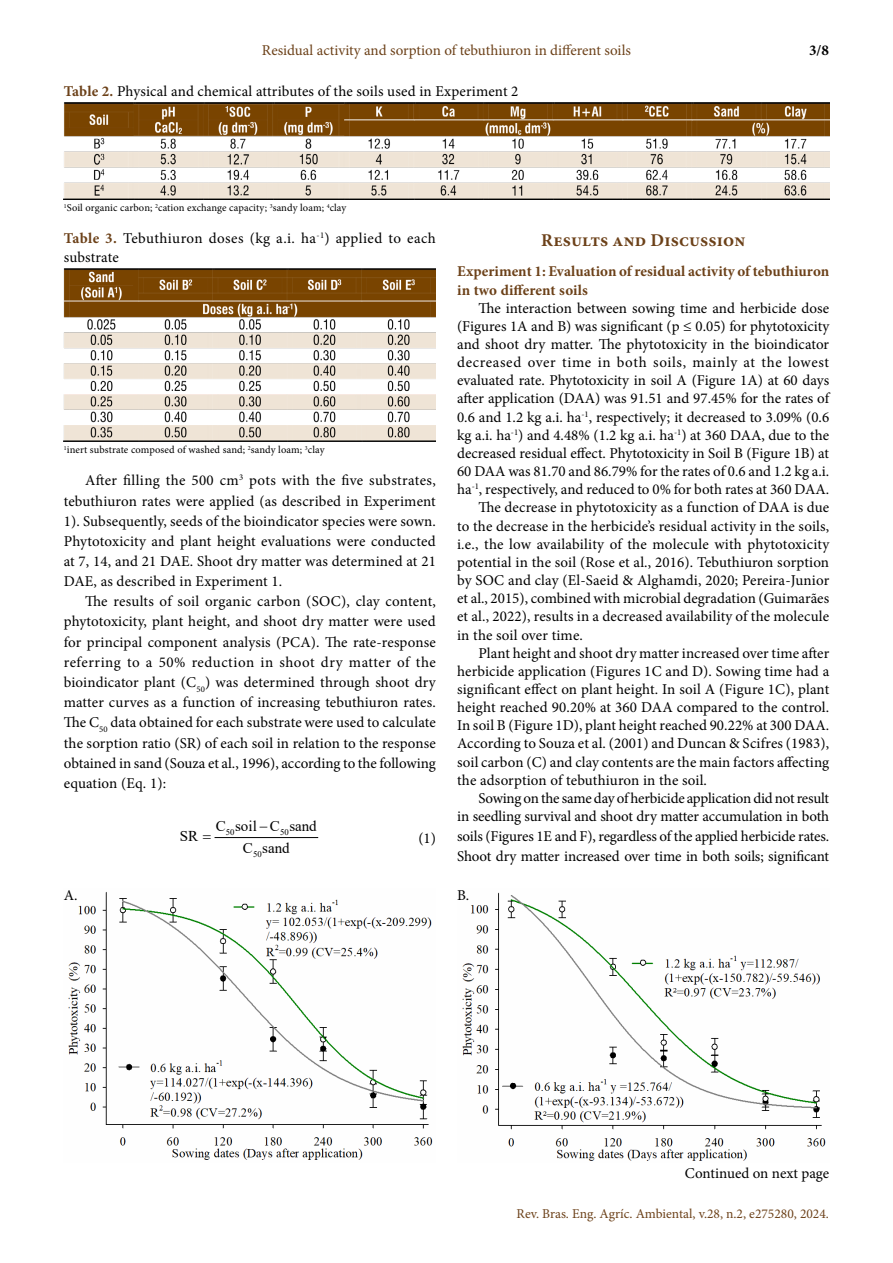
<style>
.page{position:relative;width:893px;height:1263px;background:#fff}
.page>*{position:absolute;margin:0;border:0;box-sizing:border-box;transform-origin:0 0}
.t1{font:700 18px "Minion Pro";letter-spacing:.01em;color:#6c4119}
.t2{font:15px/20.1px "Minion Pro";color:#000;text-align:justify}
.t3{font:700 15px/18.1px "Minion Pro";letter-spacing:.005em;color:#6c4119}
.t4{font:15px/18.8px "Minion Pro";letter-spacing:.02em;color:#000}
.t5{font:15px "Minion Pro";color:#6c4119}
.t6{font:15px "Minion Pro";letter-spacing:-.02em;color:#000}
.t7{font:15px "Minion Pro";letter-spacing:.04em;color:#000}
.t8{font:15px "Times New Roman";color:#000}
.t9{font:700 15px "Minion Pro";color:#000}
.t10{font:13.5px "Minion Pro";color:#6c4119}
.t11{font:10.5px "Minion Pro";letter-spacing:.005em;color:#000}
.t12{font:8.7px "Times New Roman";color:#000}
.s1{font-weight:700;color:#6c4119}
</style>
<div class="page">
<img style="left:64px;top:102px;width:765px;height:97px">
<img style="left:64px;top:268px;width:372px;height:173px">
<hr style="left:215px;top:837px;width:103px;height:1px;background:#000">
<img style="left:68px;top:892px;width:365px;height:268px">
<img style="left:462px;top:892px;width:364px;height:269px">
<p class="t5" style="left:262px;top:40px;width:370px">Residual activity and sorption of tebuthiuron in different soils</p>
<p class="t9" style="left:809px;top:40px;width:21px">3/8</p>
<p class="t2" style="left:64px;top:81px;width:456px"><span class="s1">Table 2.</span> Physical and chemical attributes of the soils used in Experiment 2</p>
<p class="t11" style="left:64px;top:201px;width:284px"><sup>1</sup>Soil organic carbon; <sup>2</sup>cation exchange capacity; <sup>3</sup>sandy loam; <sup>4</sup>clay</p>
<p class="t4" style="left:64px;top:229px;width:374px"><span class="s1">Table 3.</span> Tebuthiuron doses (kg a.i. ha<sup>-1</sup>) applied to each substrate</p>
<p class="t11" style="left:64px;top:443px;width:262px"><sup>1</sup>inert substrate composed of washed sand; <sup>2</sup>sandy loam; <sup>3</sup>clay</p>
<p class="t2" style="left:64px;top:471px;width:374px;text-indent:21px">After filling the 500 cm<sup>3</sup> pots with the five substrates, tebuthiuron rates were applied (as described in Experiment 1). Subsequently, seeds of the bioindicator species were sown.<br>Phytotoxicity and plant height evaluations were conducted at 7, 14, and 21 DAE. Shoot dry matter was determined at 21<br>DAE, as described in Experiment 1.</p>
<p class="t2" style="left:64px;top:591px;width:374px;text-indent:21px">The results of soil organic carbon (SOC), clay content, phytotoxicity, plant height, and shoot dry matter were used for principal component analysis (PCA). The rate-response referring to a 50% reduction in shoot dry matter of the bioindicator plant (C<sub>50</sub>) was determined through shoot dry matter curves as a function of increasing tebuthiuron rates.<br>The C<sub>50</sub> data obtained for each substrate were used to calculate the sorption ratio (SR) of each soil in relation to the response obtained in sand (Souza et al., 1996), according to the following equation (Eq. 1):</p>
<p class="t8" style="left:180px;top:826px;width:20px">SR</p>
<p class="t8" style="left:216px;top:816px;width:103px">C soil C sand</p>
<p class="t12" style="left:226px;top:826px;width:10px">50</p>
<p class="t12" style="left:280px;top:826px;width:10px">50</p>
<p class="t12" style="left:253px;top:848px;width:10px">50</p>
<p class="t8" style="left:243px;top:837px;width:48px">C sand</p>
<p class="t2" style="left:418px;top:828px;width:19px">(1)</p>
<p class="t1" style="left:541px;top:227px;width:206px">Results and Discussion</p>
<p class="t3" style="left:457px;top:262px;width:374px">Experiment 1: Evaluation of residual activity of tebuthiuron in two different soils</p>
<p class="t2" style="left:478px;top:298px;width:352px">The interaction between sowing time and herbicide dose</p>
<p class="t2" style="left:457px;top:316px;width:374px">(Figures 1A and B) was significant (p ≤ 0.05) for phytotoxicity</p>
<p class="t2" style="left:457px;top:334px;width:374px">and shoot dry matter. The phytotoxicity in the bioindicator</p>
<p class="t7" style="left:457px;top:352px;width:373px">decreased over time in both soils, mainly at the lowest</p>
<p class="t2" style="left:457px;top:371px;width:374px">evaluated rate. Phytotoxicity in soil A (Figure 1A) at 60 days</p>
<p class="t2" style="left:457px;top:389px;width:374px">after application (DAA) was 91.51 and 97.45% for the rates of</p>
<p class="t2" style="left:457px;top:407px;width:374px">0.6 and 1.2 kg a.i. ha<sup>-1</sup>, respectively; it decreased to 3.09% (0.6</p>
<p class="t2" style="left:457px;top:425px;width:374px">kg a.i. ha<sup>-1</sup>) and 4.48% (1.2 kg a.i. ha<sup>-1</sup>) at 360 DAA, due to the</p>
<p class="t2" style="left:457px;top:443px;width:374px">decreased residual effect. Phytotoxicity in Soil B (Figure 1B) at</p>
<p class="t2" style="left:457px;top:461px;width:374px">60 DAA was 81.70 and 86.79% for the rates of 0.6 and 1.2 kg a.i.</p>
<p class="t2" style="left:457px;top:480px;width:373px">ha<sup>-1</sup>, respectively, and reduced to 0% for both rates at 360 DAA.</p>
<p class="t2" style="left:478px;top:498px;width:352px">The decrease in phytotoxicity as a function of DAA is due</p>
<p class="t2" style="left:457px;top:516px;width:374px">to the decrease in the herbicide’s residual activity in the soils,</p>
<p class="t2" style="left:457px;top:534px;width:374px">i.e., the low availability of the molecule with phytotoxicity</p>
<p class="t2" style="left:457px;top:552px;width:374px">potential in the soil (Rose et al., 2016). Tebuthiuron sorption</p>
<p class="t2" style="left:457px;top:570px;width:374px">by SOC and clay (El-Saeid &amp; Alghamdi, 2020; Pereira-Junior</p>
<p class="t2" style="left:457px;top:588px;width:374px">et al., 2015), combined with microbial degradation (Guimarães</p>
<p class="t2" style="left:457px;top:607px;width:374px">et al., 2022), results in a decreased availability of the molecule</p>
<p class="t2" style="left:457px;top:625px;width:127px">in the soil over time.</p>
<p class="t2" style="left:478px;top:643px;width:352px">Plant height and shoot dry matter increased over time after</p>
<p class="t2" style="left:457px;top:661px;width:374px">herbicide application (Figures 1C and D). Sowing time had a</p>
<p class="t2" style="left:457px;top:679px;width:374px">significant effect on plant height. In soil A (Figure 1C), plant</p>
<p class="t2" style="left:457px;top:697px;width:374px">height reached 90.20% at 360 DAA compared to the control.</p>
<p class="t2" style="left:457px;top:715px;width:374px">In soil B (Figure 1D), plant height reached 90.22% at 300 DAA.</p>
<p class="t2" style="left:457px;top:734px;width:374px">According to Souza et al. (2001) and Duncan &amp; Scifres (1983),</p>
<p class="t2" style="left:457px;top:752px;width:374px">soil carbon (C) and clay contents are the main factors affecting</p>
<p class="t2" style="left:457px;top:770px;width:251px">the adsorption of tebuthiuron in the soil.</p>
<p class="t6" style="left:478px;top:788px;width:352px">Sowing on the same day of herbicide application did not result</p>
<p class="t2" style="left:457px;top:806px;width:374px">in seedling survival and shoot dry matter accumulation in both</p>
<p class="t2" style="left:457px;top:826px;width:374px">soils (Figures 1E and F), regardless of the applied herbicide rates.<br>Shoot dry matter increased over time in both soils; significant</p>
<p class="t2" style="left:64px;top:885px;width:15px">A.</p>
<p class="t2" style="left:457px;top:885px;width:13px">B.</p>
<p class="t2" style="left:685px;top:1163px;width:146px">Continued on next page</p>
<p class="t10" style="left:517px;top:1204px;width:314px">Rev. Bras. Eng. Agríc. Ambiental, v.28, n.2, e275280, 2024.</p>
</div>
